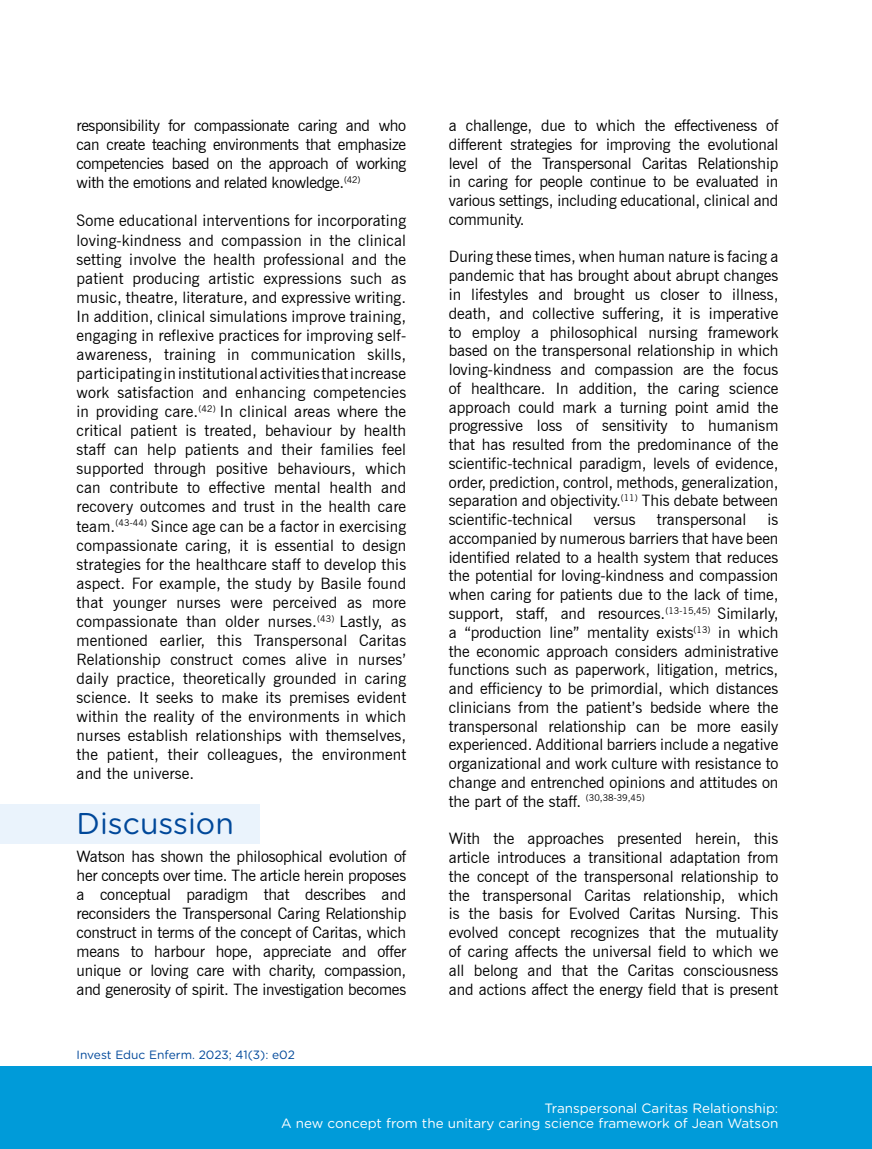
<style>
.page{position:relative;width:872px;height:1149px;background:#fff}
.page>*{position:absolute;margin:0;border:0;box-sizing:border-box;transform-origin:0 0}
.t1{font:30px "Gotham Rounded";color:#00489a}
.t2{font:15.75px/18.8px "News Gothic BT";color:#000;text-align:justify}
.t3{font:13.5px/15px "Gotham Rounded";color:#fff;text-align:right}
.t4{font:12px "Gotham Rounded";color:#00489a}
</style>
<div class="page">
<div style="left:0;top:1065px;width:871px;height:83px;background:#009bd9"></div>
<div style="left:0;top:804px;width:260px;height:39px;background:#eaf3fc"></div>
<p class="t2" style="left:77px;top:116px;width:331px">responsibility for compassionate caring and who can create teaching environments that emphasize competencies based on the approach of working with the emotions and related knowledge.<sup>(42)</sup></p>
<p class="t2" style="left:77px;top:211px;width:331px">Some educational interventions for incorporating loving-kindness and compassion in the clinical setting involve the health professional and the patient producing artistic expressions such as music, theatre, literature, and expressive writing.<br>In addition, clinical simulations improve training, engaging in reflexive practices for improving self&shy;awareness, training in communication skills, participating in institutional activities that increase work satisfaction and enhancing competencies in providing care.<sup>(42)</sup> In clinical areas where the critical patient is treated, behaviour by health staff can help patients and their families feel supported through positive behaviours, which can contribute to effective mental health and recovery outcomes and trust in the health care team.<sup>(43-44)</sup> Since age can be a factor in exercising compassionate caring, it is essential to design strategies for the healthcare staff to develop this aspect. For example, the study by Basile found that younger nurses were perceived as more compassionate than older nurses.<sup>(43)</sup> Lastly, as mentioned earlier, this Transpersonal Caritas Relationship construct comes alive in nurses’ daily practice, theoretically grounded in caring science. It seeks to make its premises evident within the reality of the environments in which nurses establish relationships with themselves, the patient, their colleagues, the environment and the universe.</p>
<h1 class="t1" style="left:77px;top:803px;width:159px">Discussion</h1>
<p class="t2" style="left:77px;top:846px;width:331px">Watson has shown the philosophical evolution of her concepts over time. The article herein proposes a conceptual paradigm that describes and reconsiders the Transpersonal Caring Relationship construct in terms of the concept of Caritas, which means to harbour hope, appreciate and offer unique or loving care with charity, compassion, and generosity of spirit. The investigation becomes</p>
<p class="t4" style="left:77px;top:1046px;width:220px">Invest Educ Enferm. 2023; 41(3): e02</p>
<p class="t2" style="left:449px;top:116px;width:331px">a challenge, due to which the effectiveness of different strategies for improving the evolutional level of the Transpersonal Caritas Relationship in caring for people continue to be evaluated in various settings, including educational, clinical and community.</p>
<p class="t2" style="left:449px;top:247px;width:331px">During these times, when human nature is facing a pandemic that has brought about abrupt changes in lifestyles and brought us closer to illness, death, and collective suffering, it is imperative to employ a philosophical nursing framework based on the transpersonal relationship in which loving-kindness and compassion are the focus of healthcare. In addition, the caring science approach could mark a turning point amid the progressive loss of sensitivity to humanism that has resulted from the predominance of the scientific-technical paradigm, levels of evidence, order, prediction, control, methods, generalization, separation and objectivity.<sup>(11)</sup> This debate between scientific-technical</p>
<p class="t2" style="left:449px;top:510px;width:331px;text-indent:319px">is accompanied by numerous barriers that have been identified related to a health system that reduces the potential for loving-kindness and compassion when caring for patients due to the lack of time, support, staff, and resources.<sup>(13-15,45)</sup> Similarly, a “production line” mentality exists<sup>(13)</sup> in which the economic approach considers administrative functions such as paperwork, litigation, metrics, and efficiency to be primordial, which distances clinicians from the patient’s bedside where the transpersonal relationship can be more easily experienced. Additional barriers include a negative organizational and work culture with resistance to change and entrenched opinions and attitudes on the part of the staff. <sup>(30,38-39,45)</sup></p>
<p class="t2" style="left:449px;top:828px;width:331px">With the approaches presented herein, this article introduces a transitional adaptation from the concept of the transpersonal relationship to the transpersonal Caritas relationship, which is the basis for Evolved Caritas Nursing. This evolved concept recognizes that the mutuality of caring affects the universal field to which we all belong and that the Caritas consciousness and actions affect the energy field that is present</p>
<p class="t2" style="left:594px;top:510px;width:44px">versus</p>
<p class="t2" style="left:657px;top:510px;width:91px">transpersonal</p>
<p class="t3" style="left:281px;top:1099px;width:498px">Transpersonal Caritas Relationship:<br>A new concept from the unitary caring science framework of Jean Watson</p>
</div>
